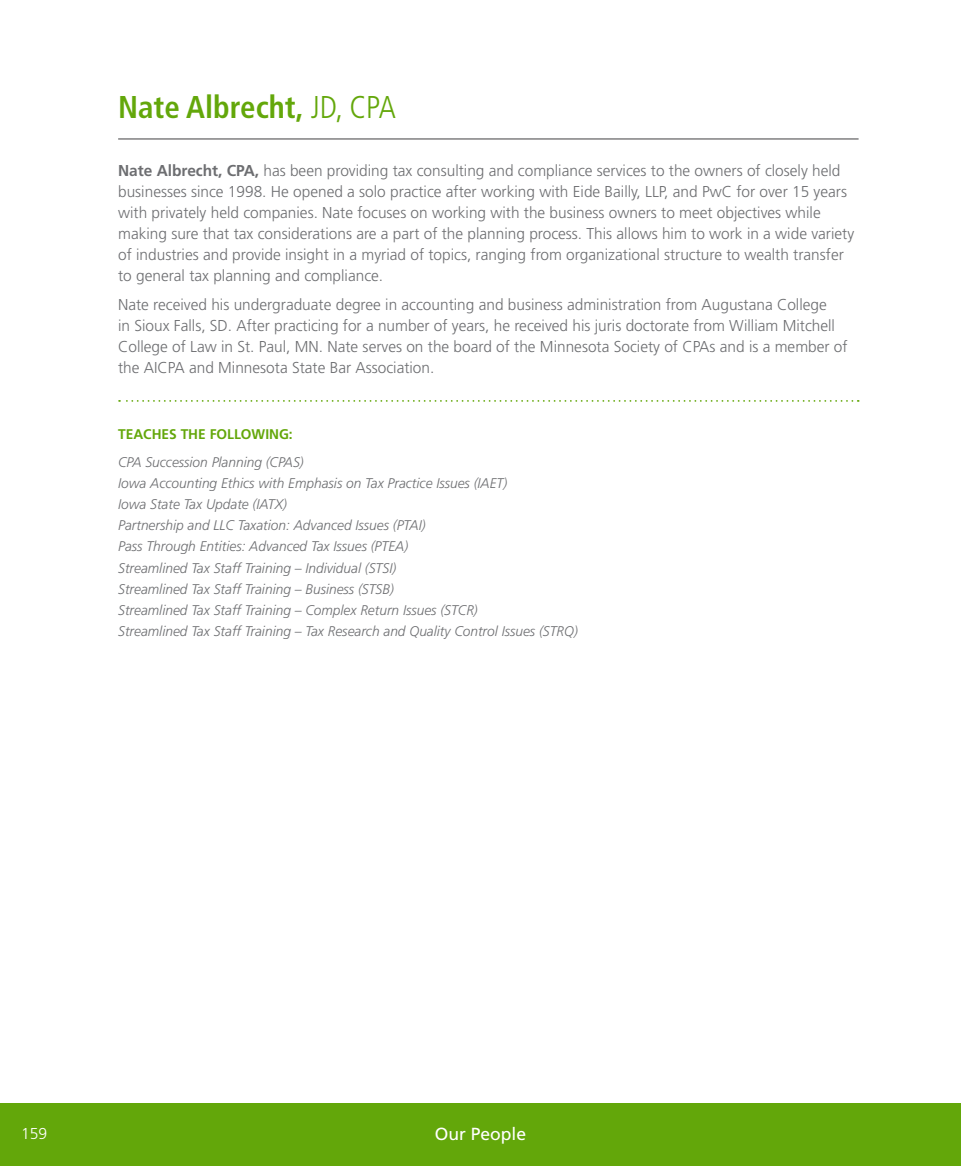
<style>
.page{position:relative;width:961px;height:1166px;background:#fff}
.page>*{position:absolute;margin:0;border:0;box-sizing:border-box;transform-origin:0 0}
.t1{font:700 condensed 31.5px "Frutiger LT Std";color:#63a70a}
.t2{font:17.5px "Frutiger LT Std";color:#fff}
.t3{font:300 15.75px/21px "Frutiger LT Std";color:#6d6e71}
.t4{font:300 15.75px "Frutiger LT Std";color:#fff}
.t5{font:italic 300 14px/21px "Frutiger LT Std";color:#6d6e71}
.t6{font:700 14px "Frutiger LT Std";color:#63a70a}
.s1{font-weight:300}
.s2{font-weight:700}
</style>
<div class="page">
<div style="left:0;top:1102px;width:961px;height:64px;background:#63a70a"></div>
<hr style="left:118px;top:139px;width:740px;height:1px;background:#414042">
<svg style="left:119px;top:400px;width:739px;height:2px"></svg>
<h1 class="t1" style="left:118px;top:89px;width:279px">Nate Albrecht, <span class="s1">JD, CPA</span></h1>
<p class="t3" style="left:118px;top:160px;width:737px"><span class="s2">Nate Albrecht, CPA,</span> has been providing tax consulting and compliance services to the owners of closely held businesses since 1998. He opened a solo practice after working with Eide Bailly, LLP, and PwC for over 15 years with privately held companies. Nate focuses on working with the business owners to meet objectives while making sure that tax considerations are a part of the planning process. This allows him to work in a wide variety of industries and provide insight in a myriad of topics, ranging from organizational structure to wealth transfer to general tax planning and compliance.</p>
<p class="t3" style="left:118px;top:294px;width:731px">Nate received his undergraduate degree in accounting and business administration from Augustana College<br>in Sioux Falls, SD. After practicing for a number of years, he received his juris doctorate from William Mitchell College of Law in St. Paul, MN. Nate serves on the board of the Minnesota Society of CPAs and is a member of the AICPA and Minnesota State Bar Association.</p>
<p class="t6" style="left:118px;top:425px;width:176px">TEACHES THE FOLLOWING:</p>
<p class="t5" style="left:118px;top:452px;width:461px">CPA Succession Planning (CPAS)<br>Iowa Accounting Ethics with Emphasis on Tax Practice Issues (IAET)<br>Iowa State Tax Update (IATX)<br>Partnership and LLC Taxation: Advanced Issues (PTAI)<br>Pass Through Entities: Advanced Tax Issues (PTEA)<br>Streamlined Tax Staff Training – Individual (STSI)<br>Streamlined Tax Staff Training – Business (STSB)<br>Streamlined Tax Staff Training – Complex Return Issues (STCR)<br>Streamlined Tax Staff Training – Tax Research and Quality Control Issues (STRQ)</p>
<p class="t4" style="left:21px;top:1125px;width:28px">159</p>
<p class="t2" style="left:435px;top:1124px;width:93px">Our People</p>
</div>
